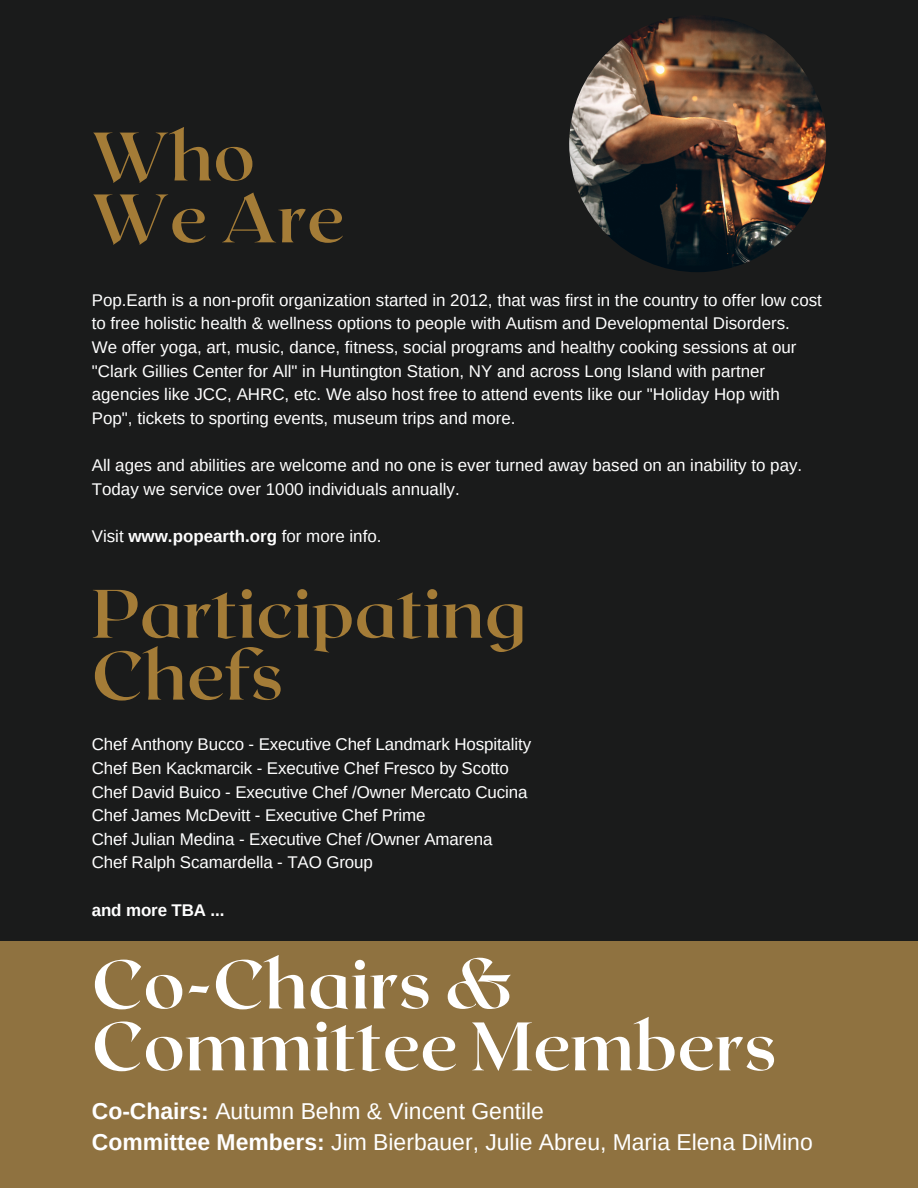
<style>
.page{position:relative;width:918px;height:1188px;background:#1a1b1b}
.page>*{position:absolute;margin:0;border:0;box-sizing:border-box;transform-origin:0 0}
.t1{font:700 68.4px/61.8px "Roxborough CF";color:#a47c37}
.t2{font:700 68.4px/61.8px "Roxborough CF";color:#fff}
.t3{font:22.95px/31.5px "Arimo";color:#fff}
.t4{font:16.95px/23.7px "Arimo";color:#fff}
.t5{font:700 16.95px "Arimo";letter-spacing:-.005em;color:#fff}
.s1{font-weight:700}
</style>
<div class="page">
<img style="left:569px;top:15px;width:257px;height:257px;border-radius:50%">
<div style="left:0;top:942px;width:918px;height:246px;background:#8f7240"></div>
<h3 class="t1" style="left:92px;top:122px;width:254px">Who<br>We Are</h3>
<p class="t4" style="left:92px;top:288px;width:732px">Pop.Earth is a non-profit organization started in 2012, that was first in the country to offer low cost to free holistic health &amp; wellness options to people with Autism and Developmental Disorders.</p>
<p class="t4" style="left:92px;top:335px;width:706px">We offer yoga, art, music, dance, fitness, social programs and healthy cooking sessions at our "Clark Gillies Center for All" in Huntington Station, NY and across Long Island with partner agencies like JCC, AHRC, etc. We also host free to attend events like our "Holiday Hop with Pop", tickets to sporting events, museum trips and more.</p>
<p class="t4" style="left:92px;top:454px;width:712px">All ages and abilities are welcome and no one is ever turned away based on an inability to pay.<br>Today we service over 1000 individuals annually.</p>
<p class="t4" style="left:92px;top:524px;width:291px">Visit <span class="s1">www.popearth.org</span> for more info.</p>
<p class="t1" style="left:92px;top:579px;width:436px">Participating<br>Chefs</p>
<p class="t4" style="left:92px;top:733px;width:441px">Chef Anthony Bucco - Executive Chef Landmark Hospitality</p>
<h1 class="t4" style="left:92px;top:756px;width:419px">Chef Ben Kackmarcik - Executive Chef Fresco by Scotto</h1>
<p class="t4" style="left:92px;top:780px;width:437px">Chef David Buico - Executive Chef /Owner Mercato Cucina</p>
<p class="t4" style="left:92px;top:803px;width:335px">Chef James McDevitt - Executive Chef Prime</p>
<p class="t4" style="left:92px;top:827px;width:402px">Chef Julian Medina - Executive Chef /Owner Amarena</p>
<p class="t4" style="left:92px;top:851px;width:283px">Chef Ralph Scamardella - TAO Group</p>
<p class="t5" style="left:92px;top:900px;width:134px">and more TBA ...</p>
<h1 class="t2" style="left:92px;top:950px;width:686px">Co-Chairs &amp;<br>Committee Members</h1>
<h2 class="t3" style="left:92px;top:1095px;width:723px"><span class="s1">Co-Chairs:</span> Autumn Behm &amp; Vincent Gentile<br><span class="s1">Committee Members:</span> Jim Bierbauer, Julie Abreu, Maria Elena DiMino</h2>
</div>
